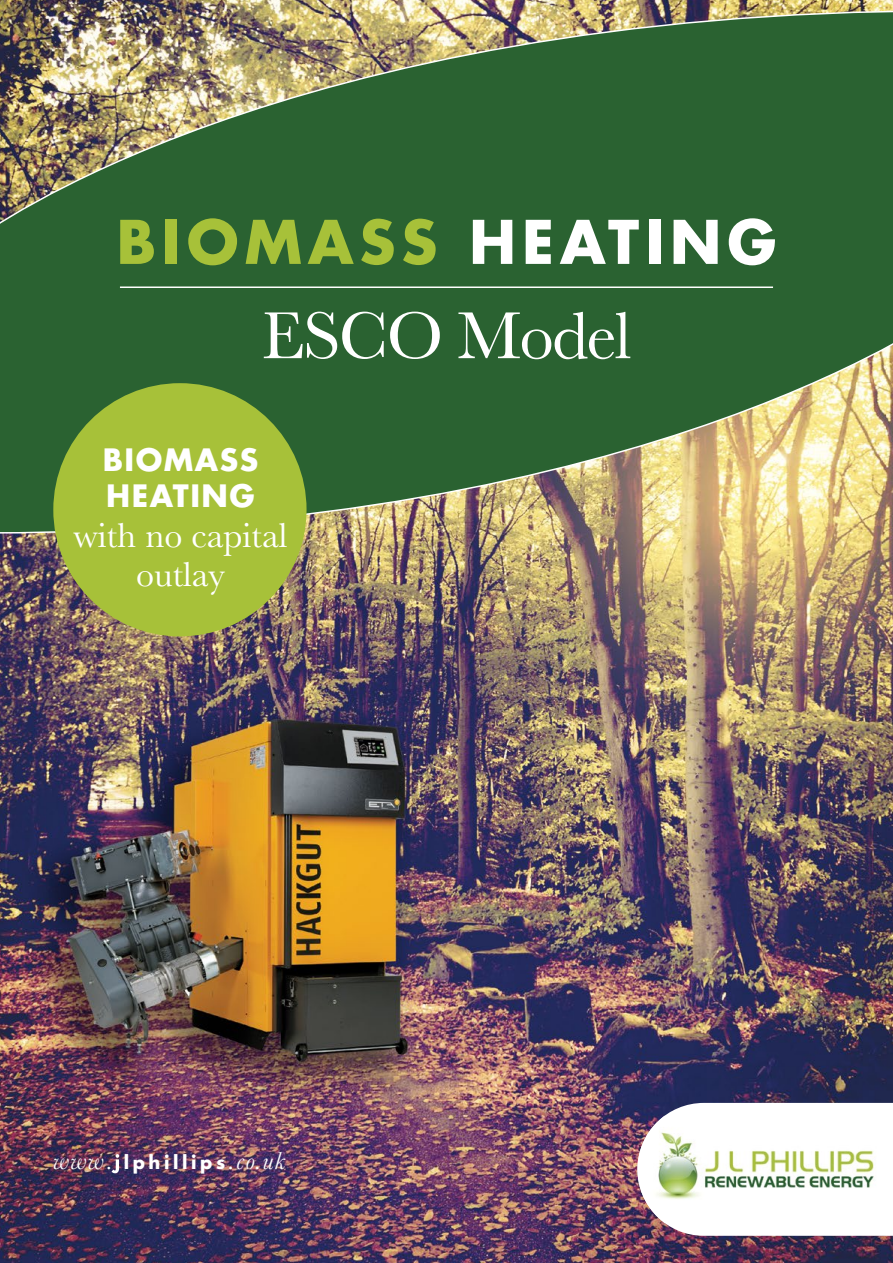
<style>
.page{position:relative;width:893px;height:1263px;background:#fff}
.page>*{position:absolute;margin:0;border:0;box-sizing:border-box;transform-origin:0 0}
.t1{font:69px "Baskerville";letter-spacing:-.025em;color:#fff}
.t2{font:700 58.5px "Futura";letter-spacing:.1em;color:#a7c139}
.t3{font:36px/39px "Baskerville";color:#fff;text-align:center}
.t4{font:700 30px/36px "Futura";letter-spacing:.05em;color:#fff}
.t5{font:italic 25.5px "Baskerville";letter-spacing:.05em;color:#fff}
.s1{color:#fff}
.s2{font-family:"Futura";font-weight:700;font-style:normal;font-size:18px}
</style>
<div class="page">
<img style="left:0;top:0;width:893px;height:1263px">
<div style="left:0;top:239px;width:893px;height:66px;background:#2a6231"></div>
<img style="left:0;top:9px;width:893px;height:230px">
<svg style="left:0;top:305px;width:893px;height:229px;background:#5c7d4b"></svg>
<div style="left:53px;top:383px;width:254px;height:253px;background:#a7c139;border-radius:50%"></div>
<hr style="left:120px;top:286px;width:653px;height:2px;background:#fff">
<svg style="left:112px;top:1154px;width:7px;height:20px"></svg>
<svg style="left:637px;top:1103px;width:256px;height:133px"></svg>
<img style="left:637px;top:1116px;width:256px;height:107px">
<h2 class="t2" style="left:116px;top:201px;width:661px">BIOMASS <span class="s1">HEATING</span></h2>
<h1 class="t1" style="left:262px;top:292px;width:371px">ESCO Model</h1>
<p class="t4" style="left:103px;top:441px;width:157px">BIOMASS<br>HEATING</p>
<p class="t3" style="left:73px;top:516px;width:216px">with no capital outlay</p>
<p class="t5" style="left:53px;top:1143px;width:233px">www. <span class="s2">lphillips</span>.co.uk</p>
</div>
